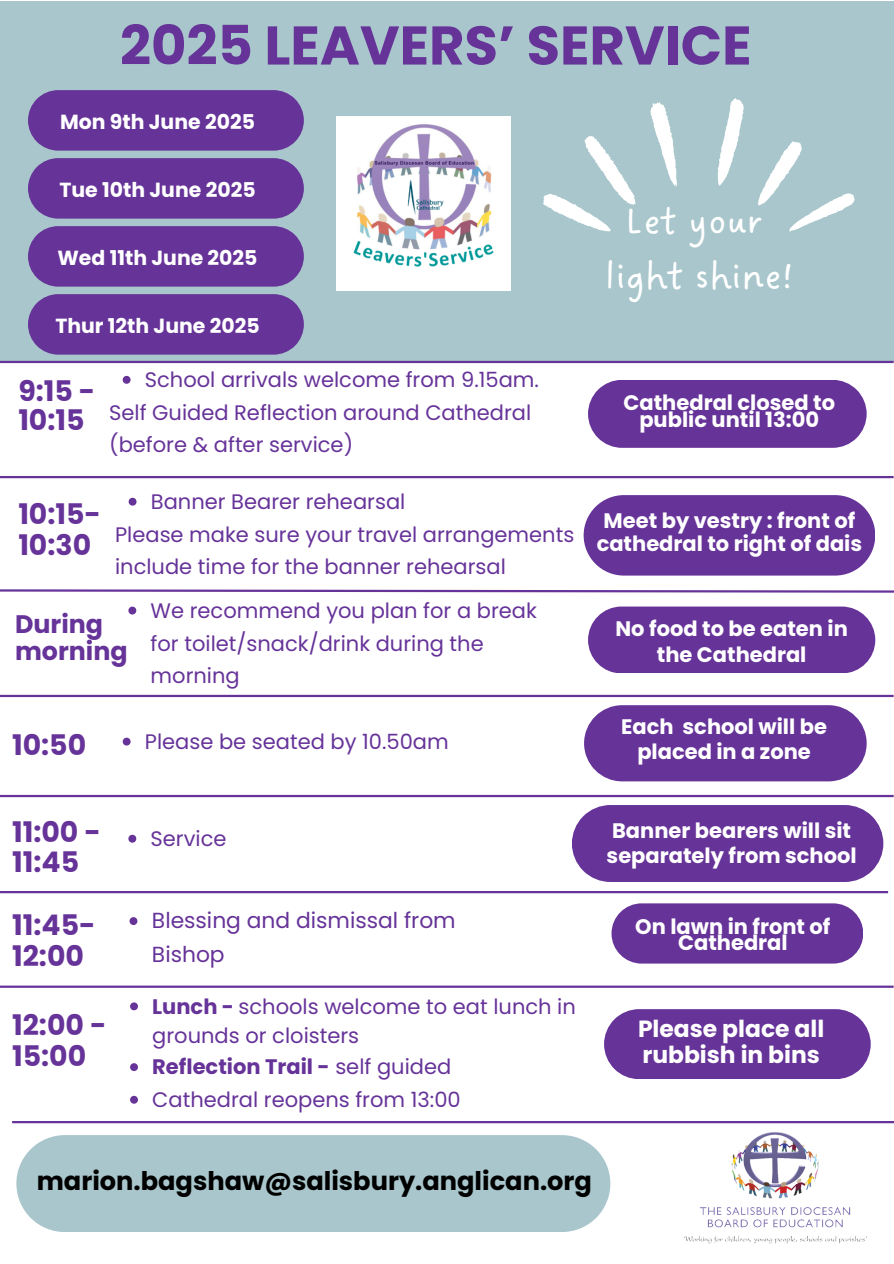
<style>
.page{position:relative;width:894px;height:1264px;background:#fff}
.page>*{position:absolute;margin:0;border:0;box-sizing:border-box;transform-origin:0 0}
.t1{font:700 54.3px "Poppins";color:#639}
.t2{font:39.6px/54.8px "DO Sans Regular";color:#fff;text-align:center}
.t3{font:700 28.35px/30.3px "Poppins";color:#639}
.t4{font:700 25.65px "Poppins";color:#000}
.t5{font:700 25.35px/27px "Poppins";color:#639}
.t6{font:700 23.4px/25.8px "Poppins";color:#fff}
.t7{font:21.75px/33.8px "Poppins";color:#639}
.t8{font:21px/32.7px "Poppins";color:#639}
.t9{font:700 21px/16.8px "Poppins";color:#fff;text-align:center}
.t10{font:700 21px "Poppins";color:#639}
.t11{font:700 20.4px "Poppins";color:#fff}
.s1{font-weight:700}
.s2{font-weight:400}
</style>
<div class="page">
<div style="left:0;top:2px;width:893px;height:360px;background:#a8c6cb"></div>
<hr style="left:0;top:361px;width:893px;height:2px;background:#639">
<hr style="left:0;top:476px;width:893px;height:2px;background:#639">
<svg style="left:0;top:589px;width:893px;height:4px"></svg>
<hr style="left:0;top:694px;width:893px;height:3px;background:#639">
<hr style="left:0;top:795px;width:893px;height:2px;background:#639">
<hr style="left:0;top:891px;width:887px;height:2px;background:#639">
<img style="left:336px;top:116px;width:174px;height:175px">
<svg style="left:28px;top:90px;width:276px;height:61px;background:#693b9b"></svg>
<svg style="left:717px;top:98px;width:26px;height:88px"></svg>
<svg style="left:650px;top:102px;width:27px;height:85px"></svg>
<svg style="left:543px;top:136px;width:92px;height:95px"></svg>
<svg style="left:758px;top:141px;width:96px;height:90px"></svg>
<svg style="left:28px;top:158px;width:276px;height:61px;background:#693b9b"></svg>
<div style="left:28px;top:226px;width:276px;height:60px;background:#639"></div>
<div style="left:28px;top:294px;width:276px;height:60px;background:#639"></div>
<div style="left:588px;top:380px;width:278px;height:68px;background:#639"></div>
<div style="left:583px;top:495px;width:291px;height:80px;background:#639"></div>
<div style="left:588px;top:606px;width:287px;height:67px;background:#639;border-radius:33px"></div>
<div style="left:611px;top:903px;width:252px;height:60px;background:#639;border-radius:30px"></div>
<div style="left:584px;top:705px;width:282px;height:76px;background:#639;border-radius:38px"></div>
<hr style="left:0;top:985px;width:893px;height:2px;background:#639">
<svg style="left:604px;top:1009px;width:266px;height:70px;background:#6e3e9e"></svg>
<img style="left:684px;top:1132px;width:183px;height:112px">
<svg style="left:123px;top:376px;width:7px;height:8px"></svg>
<div style="left:16px;top:1135px;width:594px;height:96px;background:#a8c6cb"></div>
<svg style="left:129px;top:498px;width:7px;height:7px"></svg>
<svg style="left:128px;top:606px;width:8px;height:8px"></svg>
<svg style="left:123px;top:737px;width:7px;height:8px"></svg>
<svg style="left:128px;top:834px;width:8px;height:8px"></svg>
<svg style="left:129px;top:917px;width:8px;height:8px"></svg>
<svg style="left:130px;top:1002px;width:8px;height:8px"></svg>
<svg style="left:130px;top:1063px;width:8px;height:8px"></svg>
<svg style="left:130px;top:1095px;width:8px;height:8px"></svg>
<div style="left:572px;top:805px;width:311px;height:77px;background:#639"></div>
<hr style="left:12px;top:1120px;width:881px;height:3px;background:#639">
<h4 class="t1" style="left:120px;top:8px;width:633px">2025 LEAVERS’ SERVICE</h4>
<h1 class="t11" style="left:60px;top:107px;width:196px">Mon 9th June 2025</h1>
<h6 class="t11" style="left:59px;top:175px;width:197px">Tue 10th June 2025</h6>
<h6 class="t11" style="left:57px;top:243px;width:201px">Wed 11th June 2025</h6>
<p class="t11" style="left:55px;top:311px;width:206px">Thur 12th June 2025</p>
<h6 class="t3" style="left:18px;top:376px;width:78px;line-height:29.2px">9:15 -<br>10:15</h6>
<p class="t8" style="left:145px;top:363px;width:395px">School arrivals welcome from 9.15am.</p>
<p class="t8" style="left:109px;top:396px;width:423px">Self Guided Reflection around Cathedral (before &amp; after service)</p>
<p class="t8" style="left:151px;top:485px;width:256px">Banner Bearer rehearsal</p>
<h5 class="t8" style="left:115px;top:518px;width:460px">Please make sure your travel arrangements include time for the banner rehearsal</h5>
<h6 class="t8" style="left:150px;top:594px;width:388px">We recommend you plan for a break for toilet/snack/drink during the morning</h6>
<p class="t3" style="left:18px;top:499px;width:84px">10:15-<br>10:30</p>
<h6 class="t5" style="left:15px;top:610px;width:114px">During morning</h6>
<h3 class="t3" style="left:12px;top:729px;width:76px">10:50</h3>
<p class="t3" style="left:12px;top:817px;width:90px">11:00 -<br>11:45</p>
<p class="t8" style="left:145px;top:725px;width:305px">Please be seated by 10.50am</p>
<h3 class="t8" style="left:150px;top:822px;width:77px">Service</h3>
<h6 class="t2" style="left:604px;top:196px;width:190px">Let your light shine!</h6>
<p class="t9" style="left:623px;top:394px;width:213px">Cathedral closed to public until 13:00</p>
<h2 class="t9" style="left:596px;top:508px;width:267px;line-height:23.7px">Meet by vestry : front of cathedral to right of dais</h2>
<p class="t9" style="left:615px;top:615px;width:234px;line-height:25.8px">No food to be eaten in the Cathedral</p>
<p class="t9" style="left:621px;top:714px;width:207px;line-height:24.8px">Each school will be placed in a zone</p>
<h3 class="t9" style="left:606px;top:818px;width:251px;line-height:24.8px;text-align:left">Banner bearers will sit separately from school</h3>
<p class="t3" style="left:12px;top:910px;width:85px">11:45-<br>12:00</p>
<h6 class="t7" style="left:152px;top:903px;width:305px">Blessing and dismissal from<br>Bishop</h6>
<p class="t9" style="left:635px;top:917px;width:197px">On lawn in front of<br>Cathedral</p>
<h3 class="t3" style="left:12px;top:1010px;width:96px">12:00 -<br>15:00</h3>
<p class="t8" style="left:152px;top:991px;width:425px;line-height:29.2px"><span class="s1">Lunch -</span> schools welcome to eat lunch in grounds or cloisters</p>
<h6 class="t10" style="left:152px;top:1052px;width:300px">Reflection Trail - <span class="s2">self guided</span></h6>
<p class="t8" style="left:152px;top:1083px;width:310px">Cathedral reopens from 13:00</p>
<p class="t4" style="left:37px;top:1162px;width:556px">marion.bagshaw@salisbury.anglican.org</p>
<p class="t6" style="left:637px;top:1015px;width:188px">Please place all rubbish in bins</p>
</div>
